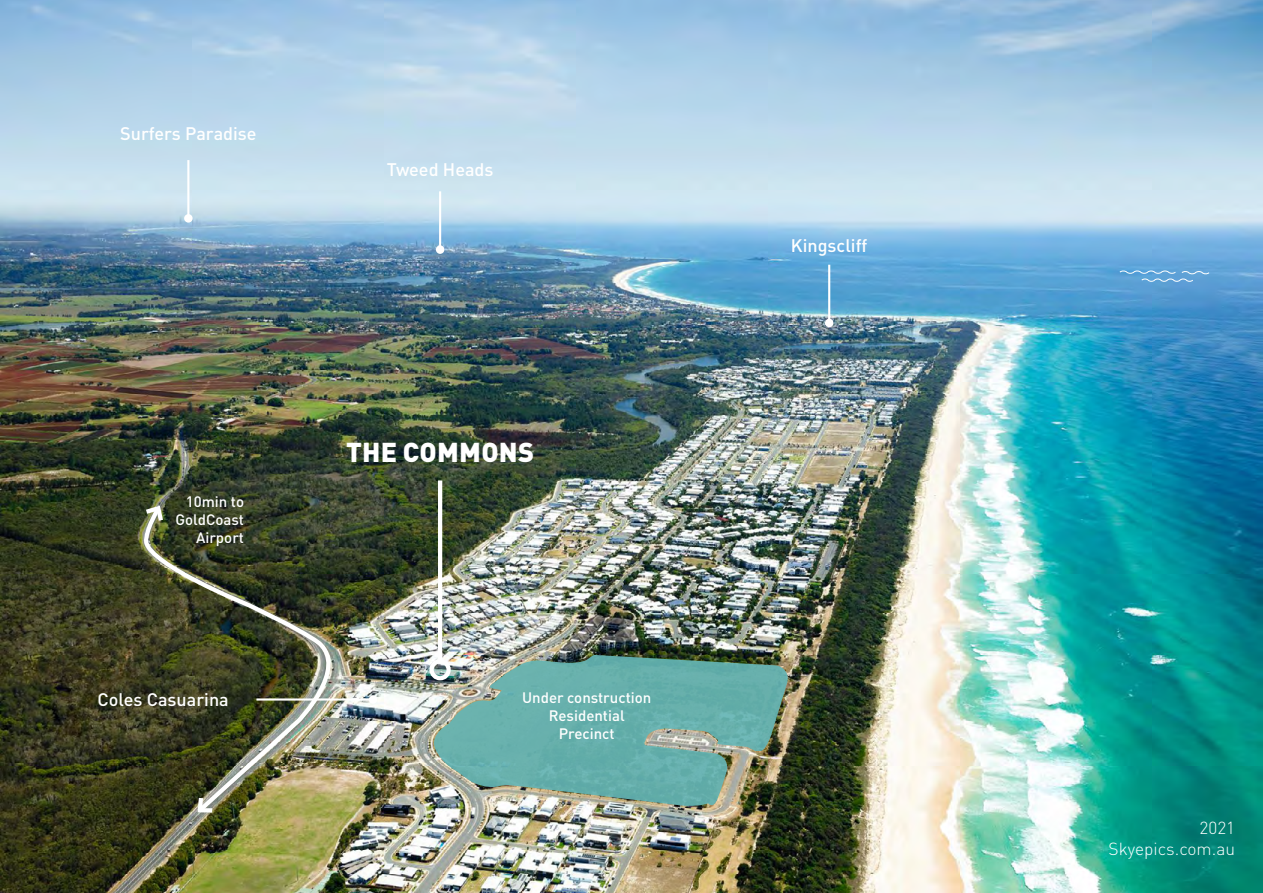
<style>
.page{position:relative;width:1263px;height:893px;background:#fff}
.page>*{position:absolute;margin:0;border:0;box-sizing:border-box;transform-origin:0 0}
.t1{font:900 27px "DIN Pro";letter-spacing:.01em;color:#fff}
.t2{font:500 18px "DIN Pro";color:#fff}
.t3{font:300 17.25px/20.7px "DIN Pro";color:#fff;text-align:right}
.t4{font:500 15px/18px "DIN Pro";color:#fff;text-align:right}
</style>
<div class="page">
<img style="left:0;top:0;width:1263px;height:893px">
<svg style="left:1119px;top:269px;width:91px;height:14px"></svg>
<img style="left:429px;top:655px;width:361px;height:152px">
<hr style="left:438px;top:480px;width:4px;height:181px;background:#fff">
<div style="left:429px;top:659px;width:22px;height:21px;border:4px solid #fff;border-radius:50%"></div>
<hr style="left:439px;top:191px;width:2px;height:59px;background:#fff">
<div style="left:436px;top:245px;width:8px;height:9px;background:#fff;border-radius:50%"></div>
<hr style="left:828px;top:265px;width:2px;height:58px;background:#fff">
<div style="left:825px;top:319px;width:8px;height:8px;background:#fff;border-radius:50%"></div>
<hr style="left:256px;top:698px;width:117px;height:3px;background:#fff">
<div style="left:369px;top:695px;width:8px;height:9px;background:#fff;border-radius:50%"></div>
<hr style="left:187px;top:160px;width:2px;height:58px;background:#fff">
<div style="left:184px;top:214px;width:9px;height:9px;background:#fff;border-radius:50%"></div>
<img style="left:142px;top:504px;width:207px;height:312px">
<svg style="left:195px;top:793px;width:21px;height:22px"></svg>
<svg style="left:141px;top:503px;width:25px;height:22px"></svg>
<p class="t2" style="left:120px;top:122px;width:138px">Surfers Paradise</p>
<p class="t2" style="left:387px;top:157px;width:108px">Tweed Heads</p>
<p class="t4" style="left:175px;top:492px;width:70px">10min to<br>GoldCoast<br>Airport</p>
<p class="t2" style="left:98px;top:688px;width:133px">Coles Casuarina</p>
<h1 class="t1" style="left:346px;top:433px;width:189px">THE COMMONS</h1>
<p class="t4" style="left:522px;top:688px;width:131px;text-align:center">Under construction<br>Residential<br>Precinct</p>
<p class="t2" style="left:791px;top:233px;width:78px">Kingscliff</p>
<p class="t3" style="left:1108px;top:817px;width:128px">2021<br>Skyepics.com.au</p>
</div>
